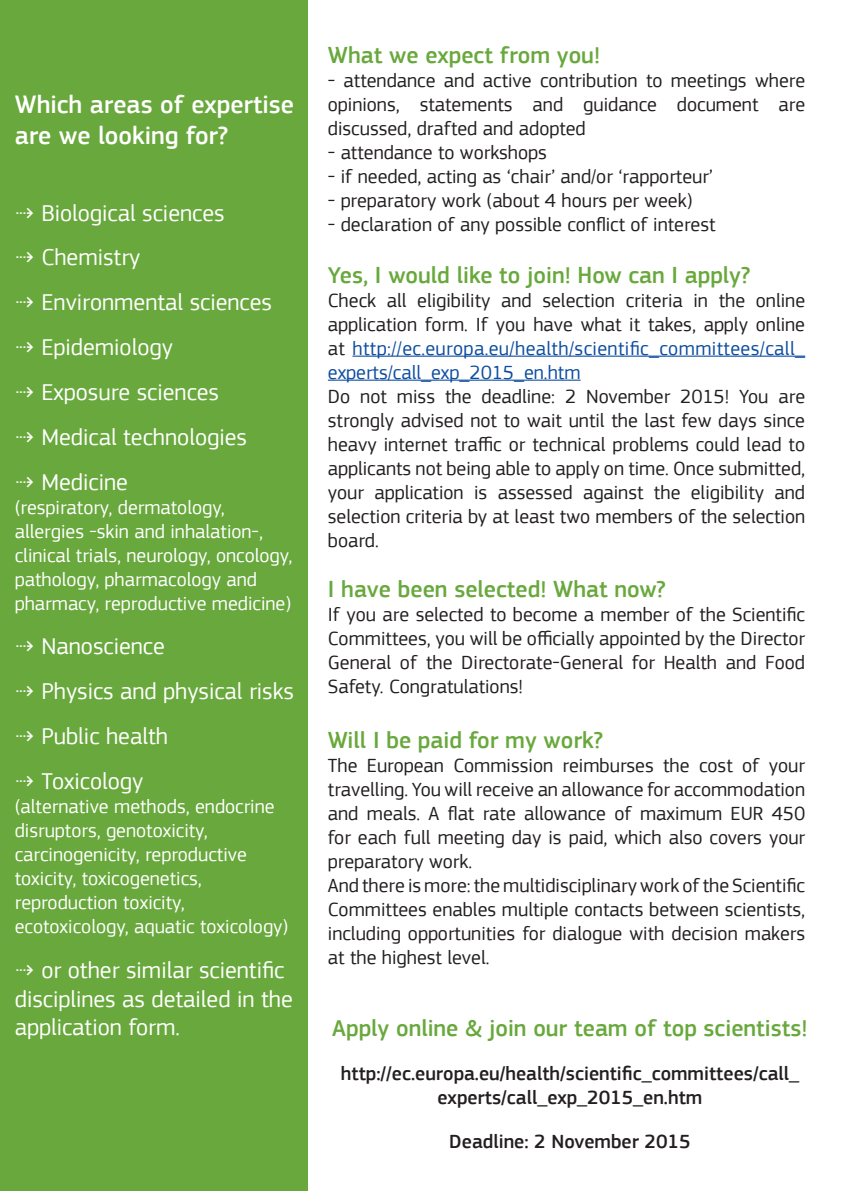
<style>
.page{position:relative;width:842px;height:1191px;background:#fff}
.page>*{position:absolute;margin:0;border:0;box-sizing:border-box;transform-origin:0 0}
.t1{font:500 26px/31.2px "EC Square Sans Pro";color:#fff}
.t2{font:24px/44.8px "EC Square Sans Pro";color:#fff}
.t3{font:500 24px "EC Square Sans Pro";color:#68a83c}
.t4{font:20px/24px "EC Square Sans Pro";color:#231f20;text-align:justify}
.t5{font:20px/24px "EC Square Sans Pro";color:#fff}
.t6{font:500 20px/24px "EC Square Sans Pro";color:#231f20;text-align:center}
.s1{color:#0d4da1}
</style>
<div class="page">
<hr style="left:352px;top:355px;width:453px;height:2px;background:#0d4da1">
<hr style="left:328px;top:379px;width:253px;height:2px;background:#0d4da1">
<div style="left:0;top:0;width:307px;height:1191px;background:#68a83c"></div>
<h1 class="t1" style="left:15px;top:89px;width:281px">Which areas of expertise are we looking for?</h1>
<p class="t2" style="left:15px;top:190px;width:259px">⇢ Biological sciences<br>⇢ Chemistry<br>⇢ Environmental sciences ⇢ Epidemiology<br>⇢ Exposure sciences<br>⇢ Medical technologies ⇢ Medicine</p>
<p class="t5" style="left:15px;top:495px;width:279px">(respiratory, dermatology, allergies -skin and inhalation-, clinical trials, neurology, oncology, pathology, pharmacology and pharmacy, reproductive medicine)</p>
<p class="t2" style="left:15px;top:624px;width:281px">⇢ Nanoscience<br>⇢ Physics and physical risks ⇢ Public health<br>⇢ Toxicology</p>
<p class="t5" style="left:15px;top:794px;width:275px">(alternative methods, endocrine disruptors, genotoxicity, carcinogenicity, reproductive toxicity, toxicogenetics, reproduction toxicity, ecotoxicology, aquatic toxicology)</p>
<p class="t2" style="left:15px;top:955px;width:279px;line-height:28.8px">⇢ or other similar scientific disciplines as detailed in the application form.</p>
<p class="t3" style="left:328px;top:41px;width:274px">What we expect from you!</p>
<p class="t4" style="left:328px;top:68px;width:479px">- attendance and active contribution to meetings where opinions, statements and guidance document are discussed, drafted and adopted</p>
<p class="t4" style="left:328px;top:140px;width:221px">- attendance to workshops</p>
<p class="t4" style="left:328px;top:164px;width:387px">- if needed, acting as ‘chair’ and/or ‘rapporteur’</p>
<p class="t4" style="left:328px;top:188px;width:366px">- preparatory work (about 4 hours per week)</p>
<p class="t4" style="left:328px;top:212px;width:389px">- declaration of any possible conflict of interest</p>
<p class="t3" style="left:328px;top:261px;width:424px">Yes, I would like to join! How can I apply?</p>
<p class="t4" style="left:328px;top:288px;width:479px">Check all eligibility and selection criteria in the online application form. If you have what it takes, apply online at <span class="s1">http://ec.europa.eu/health/scientific_committees/call_ experts/call_exp_2015_en.htm</span></p>
<p class="t4" style="left:328px;top:384px;width:479px">Do not miss the deadline: 2 November 2015! You are strongly advised not to wait until the last few days since heavy internet traffic or technical problems could lead to applicants not being able to apply on time. Once submitted, your application is assessed against the eligibility and selection criteria by at least two members of the selection board.</p>
<p class="t3" style="left:328px;top:575px;width:340px">I have been selected! What now?</p>
<p class="t4" style="left:328px;top:602px;width:479px">If you are selected to become a member of the Scientific Committees, you will be officially appointed by the Director General of the Directorate-General for Health and Food Safety. Congratulations!</p>
<p class="t3" style="left:328px;top:726px;width:277px">Will I be paid for my work?</p>
<p class="t4" style="left:328px;top:753px;width:479px;text-align:left">The European Commission reimburses the cost of your travelling. You will receive an allowance for accommodation and meals. A flat rate allowance of maximum EUR 450 for each full meeting day is paid, which also covers your preparatory work.<br>And there is more: the multidisciplinary work of the Scientific Committees enables multiple contacts between scientists, including opportunities for dialogue with decision makers at the highest level.</p>
<p class="t3" style="left:332px;top:1013px;width:477px">Apply online &amp; join our team of top scientists!</p>
<p class="t6" style="left:341px;top:1061px;width:460px">http://ec.europa.eu/health/scientific_committees/call_ experts/call_exp_2015_en.htm</p>
<p class="t6" style="left:449px;top:1129px;width:243px">Deadline: 2 November 2015</p>
</div>
